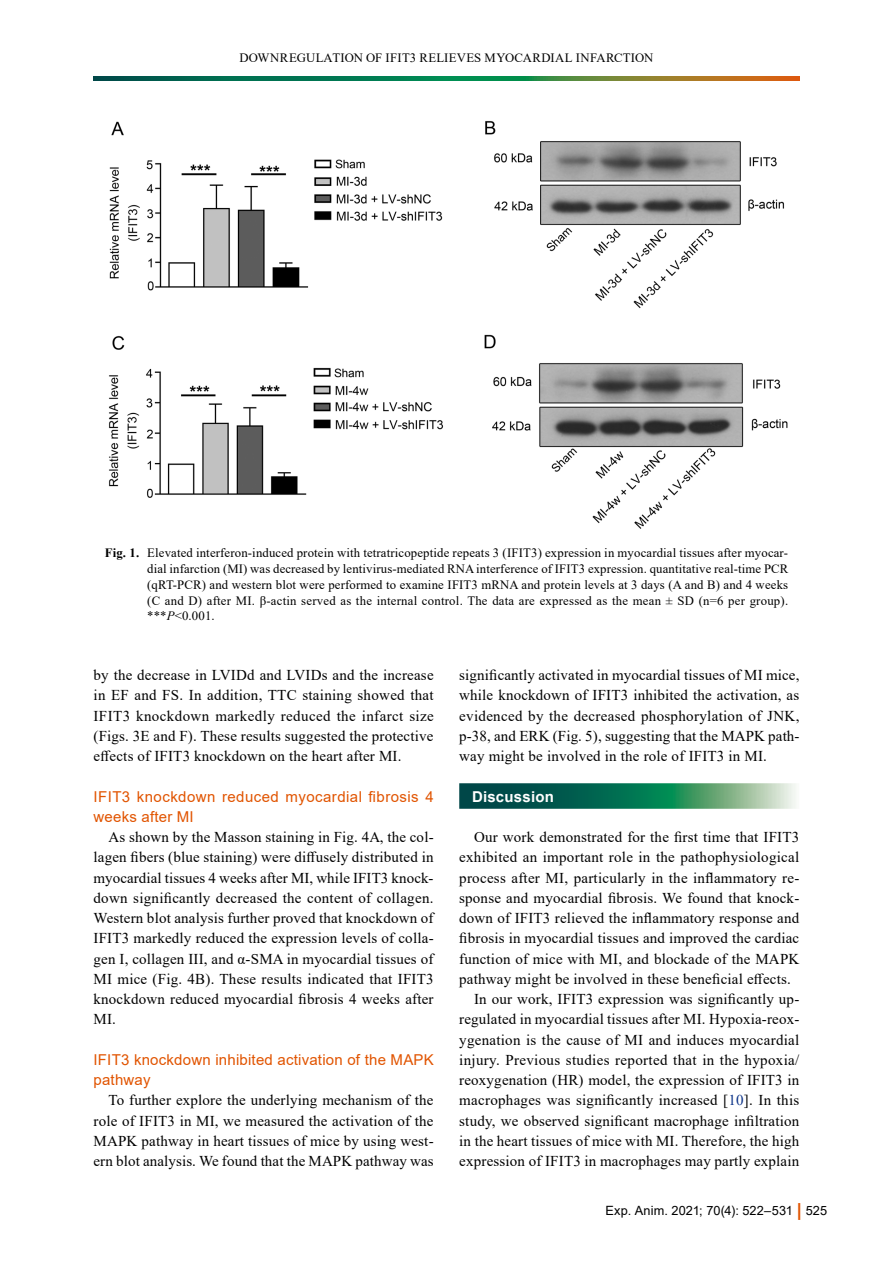
<style>
.page{position:relative;width:893px;height:1263px;background:#fff}
.page>*{position:absolute;margin:0;border:0;box-sizing:border-box;transform-origin:0 0}
.t1{font:15px/20.2px "Times New Roman";letter-spacing:.01em;color:#000;text-align:justify}
.t2{font:15px/20.2px "Arial";letter-spacing:.015em;color:#e15400}
.t3{font:700 15px "Arial";letter-spacing:.015em;color:#fff}
.t4{font:12.75px/15.8px "Times New Roman";letter-spacing:.02em;color:#000;text-align:justify}
.t5{font:12.75px "Arial";letter-spacing:.005em;color:#000}
.s1{font-weight:700}
.s2{font-style:italic}
.s3{color:#0c3388}
.s4{font-weight:700;font-size:18px;color:#e15400}
</style>
<div class="page">
<svg style="left:459px;top:783px;width:337px;height:26px;background:#35836a"></svg>
<svg style="left:94px;top:77px;width:705px;height:4px;background:#377842"></svg>
<img style="left:109px;top:121px;width:679px;height:408px">
<p class="t4" style="left:240px;top:49px;width:415px">DOWNREGULATION OF IFIT3 RELIEVES MYOCARDIAL INFARCTION</p>
<p class="t4" style="left:147px;top:545px;width:643px;text-indent:-42px"><span class="s1">Fig. 1.</span> Elevated interferon-induced protein with tetratricopeptide repeats 3 (IFIT3) expression in myocardial tissues after myocar&shy;dial infarction (MI) was decreased by lentivirus-mediated RNA interference of IFIT3 expression. quantitative real-time PCR (qRT-PCR) and western blot were performed to examine IFIT3 mRNA and protein levels at 3 days (A and B) and 4 weeks (C and D) after MI. β-actin served as the internal control. The data are expressed as the mean ± SD (n=6 per group). ***<span class="s2">P</span>&lt;0.001.</p>
<p class="t1" style="left:94px;top:664px;width:342px">by the decrease in LVIDd and LVIDs and the increase in EF and FS. In addition, TTC staining showed that IFIT3 knockdown markedly reduced the infarct size (Figs. 3E and F). These results suggested the protective effects of IFIT3 knockdown on the heart after MI.</p>
<p class="t2" style="left:94px;top:786px;width:342px">IFIT3 knockdown reduced myocardial fibrosis 4 weeks after MI</p>
<p class="t1" style="left:94px;top:826px;width:342px;text-indent:15px">As shown by the Masson staining in Fig. 4A, the col&shy;lagen fibers (blue staining) were diffusely distributed in myocardial tissues 4 weeks after MI, while IFIT3 knock&shy;down significantly decreased the content of collagen.<br>Western blot analysis further proved that knockdown of IFIT3 markedly reduced the expression levels of colla&shy;gen I, collagen III, and α-SMA in myocardial tissues of MI mice (Fig. 4B). These results indicated that IFIT3 knockdown reduced myocardial fibrosis 4 weeks after MI.</p>
<p class="t2" style="left:94px;top:1049px;width:342px">IFIT3 knockdown inhibited activation of the MAPK pathway</p>
<p class="t1" style="left:94px;top:1090px;width:342px;text-indent:15px">To further explore the underlying mechanism of the role of IFIT3 in MI, we measured the activation of the MAPK pathway in heart tissues of mice by using west&shy;ern blot analysis. We found that the MAPK pathway was</p>
<p class="t1" style="left:459px;top:664px;width:342px">significantly activated in myocardial tissues of MI mice, while knockdown of IFIT3 inhibited the activation, as evidenced by the decreased phosphorylation of JNK, p-38, and ERK (Fig. 5), suggesting that the MAPK path&shy;way might be involved in the role of IFIT3 in MI.</p>
<p class="t3" style="left:472px;top:786px;width:83px">Discussion</p>
<p class="t1" style="left:474px;top:826px;width:327px">Our work demonstrated for the first time that IFIT3</p>
<p class="t1" style="left:459px;top:847px;width:342px">exhibited an important role in the pathophysiological</p>
<p class="t1" style="left:459px;top:867px;width:342px">process after MI, particularly in the inflammatory re-</p>
<p class="t1" style="left:459px;top:887px;width:342px">sponse and myocardial fibrosis. We found that knock-</p>
<p class="t1" style="left:459px;top:907px;width:341px">down of IFIT3 relieved the inflammatory response and</p>
<p class="t1" style="left:459px;top:928px;width:341px">fibrosis in myocardial tissues and improved the cardiac</p>
<p class="t1" style="left:459px;top:948px;width:342px">function of mice with MI, and blockade of the MAPK</p>
<p class="t1" style="left:459px;top:968px;width:333px">pathway might be involved in these beneficial effects.</p>
<p class="t1" style="left:474px;top:988px;width:327px">In our work, IFIT3 expression was significantly up-</p>
<p class="t1" style="left:459px;top:1009px;width:342px">regulated in myocardial tissues after MI. Hypoxia-reox-</p>
<p class="t1" style="left:459px;top:1029px;width:342px">ygenation is the cause of MI and induces myocardial</p>
<p class="t1" style="left:459px;top:1049px;width:342px">injury. Previous studies reported that in the hypoxia/</p>
<p class="t1" style="left:459px;top:1069px;width:342px">reoxygenation (HR) model, the expression of IFIT3 in</p>
<p class="t1" style="left:459px;top:1090px;width:342px">macrophages was significantly increased [<span class="s3">10</span>]. In this</p>
<p class="t1" style="left:459px;top:1110px;width:341px">study, we observed significant macrophage infiltration</p>
<p class="t1" style="left:459px;top:1130px;width:342px">in the heart tissues of mice with MI. Therefore, the high</p>
<p class="t1" style="left:459px;top:1150px;width:342px">expression of IFIT3 in macrophages may partly explain</p>
<p class="t5" style="left:605px;top:1202px;width:223px">Exp. Anim. 2021; 70(4): 522–531 <span class="s4">|</span> 525</p>
</div>
